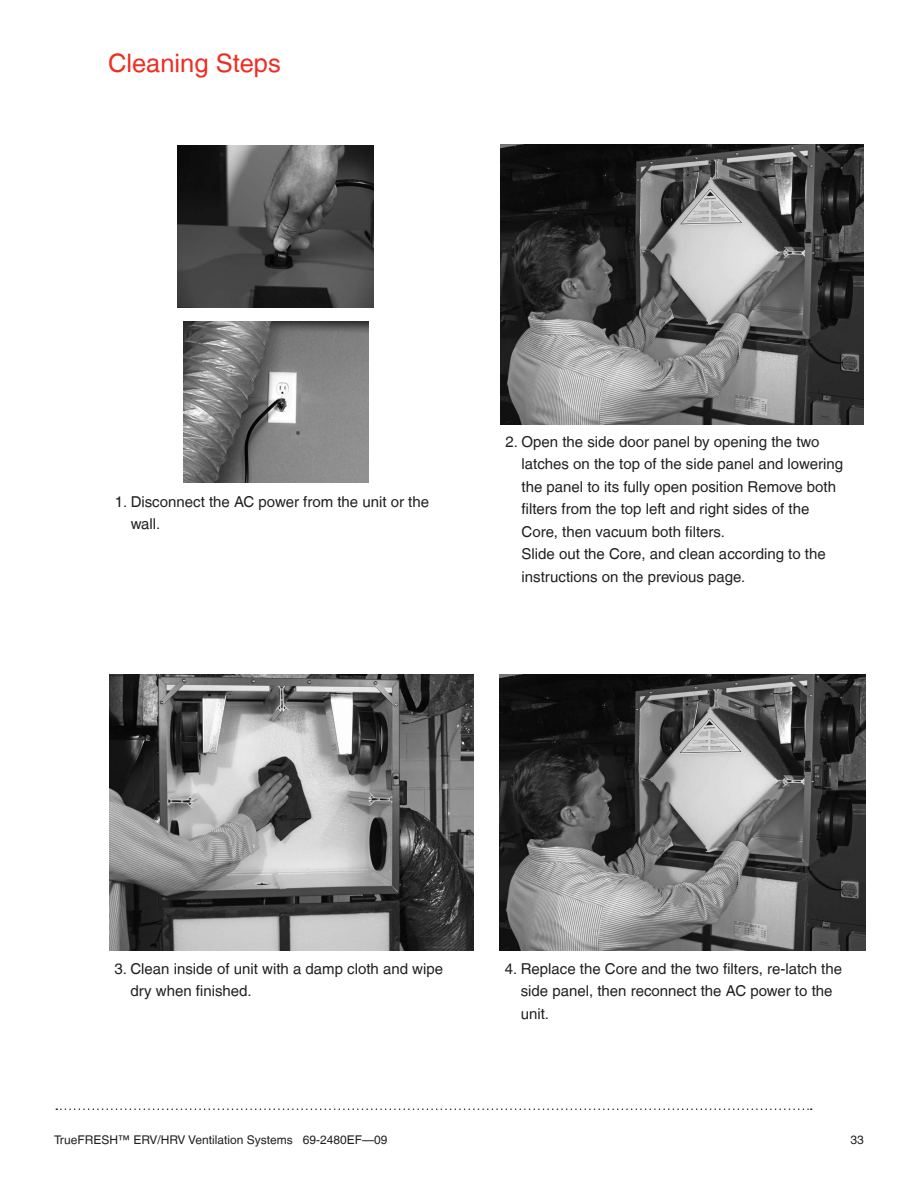
<style>
.page{position:relative;width:918px;height:1188px;background:#fff}
.page>*{position:absolute;margin:0;border:0;box-sizing:border-box;transform-origin:0 0}
.Heading_1{font:25.5px "Helvetica LT";color:#ee2e22}
.Numbered_List_item2{font:15px/22.5px "Helvetica LT";color:#231f20}
.Numbered_List_item4{font:15px/22.5px "Helvetica LT";color:#231f20}
.Numbered_List_item3{font:15px/22.5px "Helvetica LT";color:#231f20}
.Numbered_List{font:15px/22.5px "Helvetica LT";color:#231f20}
.t1{font:12px "Helvetica LT";color:#231f20}
</style>
<div class="page">
<img style="left:183px;top:322px;width:185px;height:160px">
<img style="left:178px;top:146px;width:196px;height:162px">
<img style="left:500px;top:144px;width:364px;height:280px">
<img style="left:109px;top:675px;width:364px;height:276px">
<img style="left:499px;top:675px;width:366px;height:276px">
<svg style="left:56px;top:1108px;width:756px;height:2px"></svg>
<p class="Heading_1" style="left:108px;top:49px;width:174px">Cleaning Steps</p>
<p class="Numbered_List" style="left:131px;top:490px;width:300px;text-indent:-16px">1. Disconnect the AC power from the unit or the wall.</p>
<p class="Numbered_List_item2" style="left:522px;top:430px;width:323px;text-indent:-16px">2. Open the side door panel by opening the two latches on the top of the side panel and lowering the panel to its fully open position Remove both filters from the top left and right sides of the Core, then vacuum both filters.<br>Slide out the Core, and clean according to the instructions on the previous page.</p>
<p class="Numbered_List_item3" style="left:130px;top:957px;width:314px;text-indent:-16px">3. Clean inside of unit with a damp cloth and wipe dry when finished.</p>
<p class="Numbered_List_item4" style="left:521px;top:957px;width:323px;text-indent:-16px">4. Replace the Core and the two filters, re-latch the side panel, then reconnect the AC power to the unit.</p>
<p class="t1" style="left:54px;top:1133px;width:335px">TrueFRESH™ ERV/HRV Ventilation Systems 69-2480EF—09</p>
<p class="t1" style="left:851px;top:1133px;width:15px">33</p>
</div>
